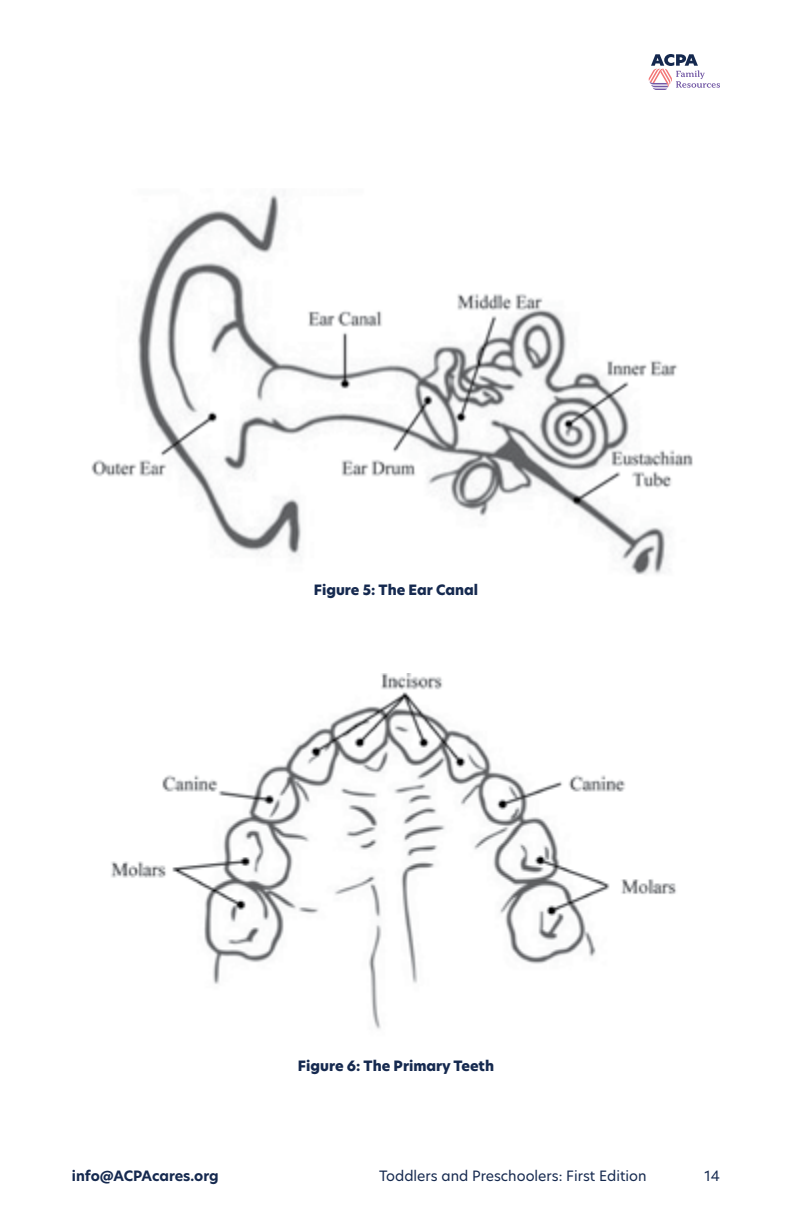
<style>
.page{position:relative;width:792px;height:1224px;background:#fff}
.page>*{position:absolute;margin:0;border:0;box-sizing:border-box;transform-origin:0 0}
.t1{font:800 14px "New Hero";color:#15294f}
.t2{font:14px "New Hero";color:#15294f}
.t3{font:700 14px "New Hero";letter-spacing:-.005em;color:#15294f}
</style>
<div class="page">
<svg style="left:649px;top:54px;width:71px;height:36px"></svg>
<img style="left:91px;top:194px;width:602px;height:381px">
<img style="left:111px;top:674px;width:566px;height:355px">
<p class="t1" style="left:314px;top:580px;width:166px">Figure 5: The Ear Canal</p>
<p class="t1" style="left:298px;top:1056px;width:198px">Figure 6: The Primary Teeth</p>
<p class="t3" style="left:72px;top:1167px;width:148px">info@ACPAcares.org</p>
<p class="t2" style="left:379px;top:1166px;width:269px">Toddlers and Preschoolers: First Edition</p>
<p class="t2" style="left:704px;top:1166px;width:17px">14</p>
</div>
